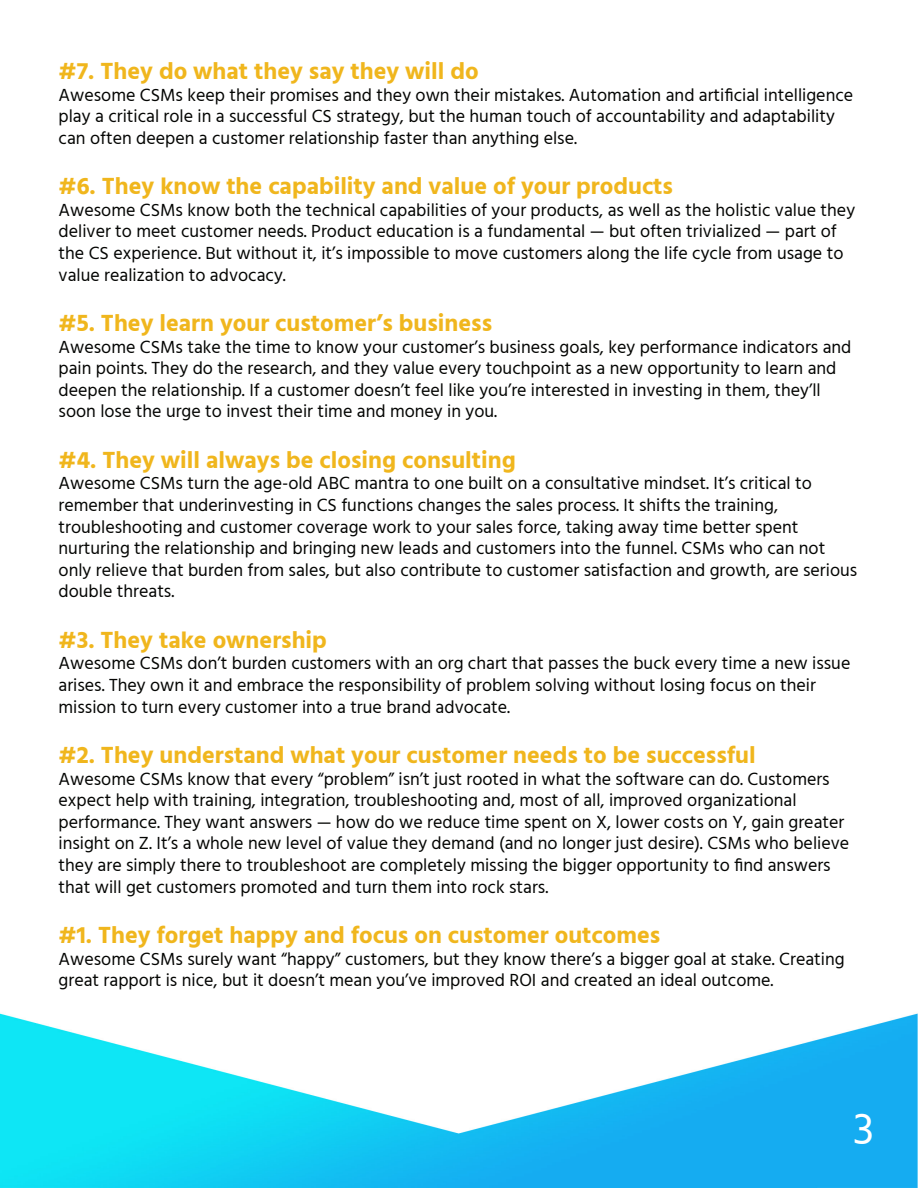
<style>
.page{position:relative;width:918px;height:1188px;background:#fff}
.page>*{position:absolute;margin:0;border:0;box-sizing:border-box;transform-origin:0 0}
.t1{font:45px "Hind Madurai";color:#fff}
.t2{font:700 24px "Hind Madurai";color:#f0b61d}
.t3{font:18px/21.6px "Hind Madurai";color:#040503}
</style>
<div class="page">
<img style="left:0;top:1013px;width:918px;height:175px">
<p class="t2" style="left:59px;top:55px;width:422px">#7. They do what they say they will do</p>
<p class="t3" style="left:59px;top:85px;width:796px">Awesome CSMs keep their promises and they own their mistakes. Automation and artificial intelligence play a critical role in a successful CS strategy, but the human touch of accountability and adaptability can often deepen a customer relationship faster than anything else.</p>
<p class="t2" style="left:59px;top:171px;width:616px">#6. They know the capability and value of your products</p>
<p class="t3" style="left:59px;top:200px;width:798px">Awesome CSMs know both the technical capabilities of your products, as well as the holistic value they deliver to meet customer needs. Product education is a fundamental — but often trivialized — part of the CS experience. But without it, it’s impossible to move customers along the life cycle from usage to value realization to advocacy.</p>
<p class="t2" style="left:59px;top:307px;width:435px">#5. They learn your customer’s business</p>
<p class="t3" style="left:59px;top:337px;width:794px">Awesome CSMs take the time to know your customer’s business goals, key performance indicators and pain points. They do the research, and they value every touchpoint as a new opportunity to learn and deepen the relationship. If a customer doesn’t feel like you’re interested in investing in them, they’ll soon lose the urge to invest their time and money in you.</p>
<p class="t2" style="left:59px;top:444px;width:459px">#4. They will always be closing consulting</p>
<p class="t3" style="left:59px;top:474px;width:755px">Awesome CSMs turn the age-old ABC mantra to one built on a consultative mindset. It’s critical to</p>
<p class="t3" style="left:59px;top:495px;width:721px">remember that underinvesting in CS functions changes the sales process. It shifts the training,</p>
<p class="t3" style="left:59px;top:517px;width:741px">troubleshooting and customer coverage work to your sales force, taking away time better spent</p>
<p class="t3" style="left:59px;top:539px;width:800px">nurturing the relationship and bringing new leads and customers into the funnel. CSMs who can not only relieve that burden from sales, but also contribute to customer satisfaction and growth, are serious double threats.</p>
<p class="t2" style="left:59px;top:624px;width:270px">#3. They take ownership</p>
<p class="t3" style="left:59px;top:654px;width:793px">Awesome CSMs don’t burden customers with an org chart that passes the buck every time a new issue arises. They own it and embrace the responsibility of problem solving without losing focus on their</p>
<p class="t3" style="left:59px;top:697px;width:453px">mission to turn every customer into a true brand advocate.</p>
<p class="t2" style="left:59px;top:739px;width:699px">#2. They understand what your customer needs to be successful</p>
<p class="t3" style="left:59px;top:769px;width:773px">Awesome CSMs know that every “problem” isn’t just rooted in what the software can do. Customers expect help with training, integration, troubleshooting and, most of all, improved organizational</p>
<p class="t3" style="left:59px;top:812px;width:792px">performance. They want answers — how do we reduce time spent on X, lower costs on Y, gain greater insight on Z. It’s a whole new level of value they demand (and no longer just desire). CSMs who believe they are simply there to troubleshoot are completely missing the bigger opportunity to find answers that will get customers promoted and turn them into rock stars.</p>
<p class="t2" style="left:59px;top:919px;width:603px">#1. They forget happy and focus on customer outcomes</p>
<p class="t3" style="left:59px;top:949px;width:788px">Awesome CSMs surely want “happy” customers, but they know there’s a bigger goal at stake. Creating great rapport is nice, but it doesn’t mean you’ve improved ROI and created an ideal outcome.</p>
<p class="t1" style="left:853px;top:1102px;width:22px">3</p>
</div>
